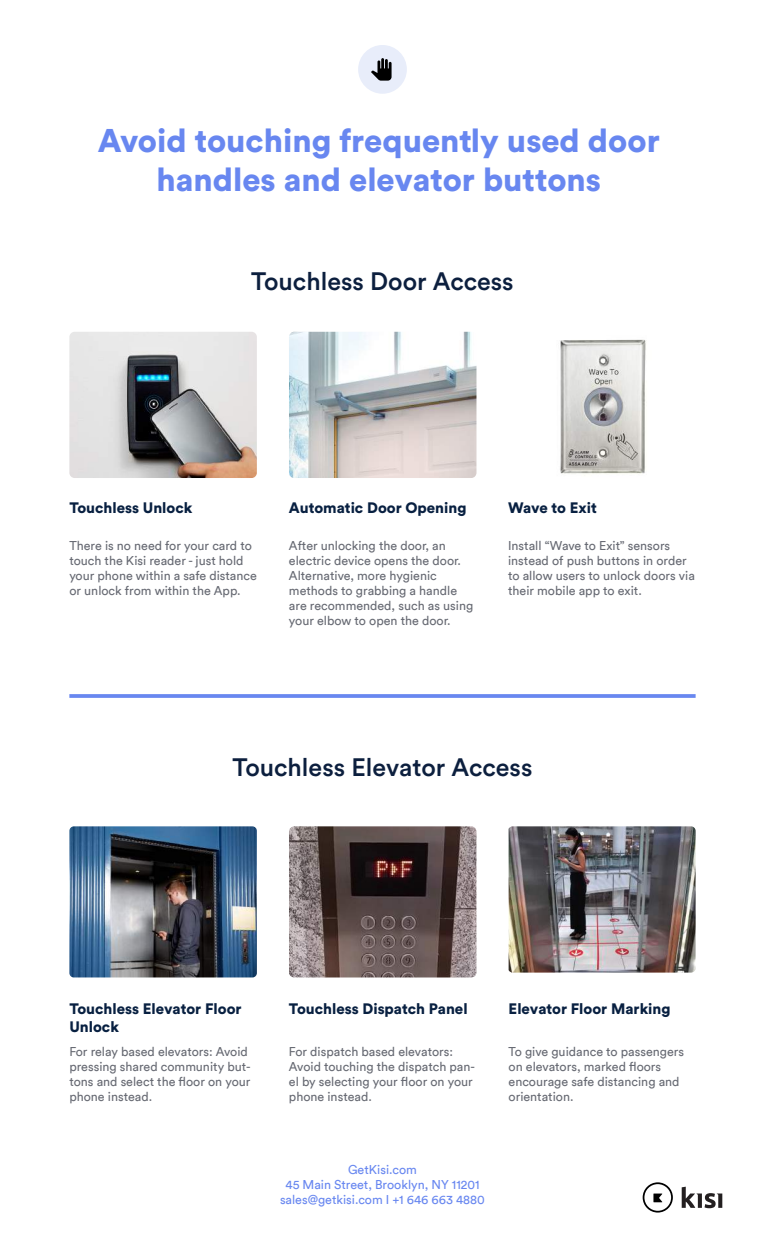
<style>
.page{position:relative;width:765px;height:1260px;background:#fff}
.page>*{position:absolute;margin:0;border:0;box-sizing:border-box;transform-origin:0 0}
.t1{font:900 32.5px/39px "Circular Std";color:#6887f0;text-align:center}
.t2{font:500 25px "Circular Std";color:#0c1f3e}
.t3{font:900 15px/18px "Circular Std";color:#082041}
.t4{font:12.5px/15px "Circular Std";color:#676a73}
.t5{font:12.5px/15px "Circular Std";color:#6887f0;text-align:center}
</style>
<div class="page">
<div style="left:358px;top:45px;width:49px;height:49px;background:#e8edfa;border-radius:50%"></div>
<svg style="left:643px;top:1182px;width:30px;height:31px"></svg>
<svg style="left:682px;top:1187px;width:40px;height:21px"></svg>
<img style="left:69px;top:332px;width:188px;height:146px">
<img style="left:69px;top:826px;width:188px;height:151px">
<img style="left:289px;top:332px;width:187px;height:146px">
<img style="left:289px;top:826px;width:187px;height:152px">
<img style="left:560px;top:339px;width:86px;height:135px">
<img style="left:509px;top:826px;width:187px;height:147px">
<svg style="left:69px;top:694px;width:627px;height:4px;background:#718ef0"></svg>
<svg style="left:371px;top:58px;width:21px;height:23px"></svg>
<h1 class="t1" style="left:98px;top:121px;width:564px">Avoid touching frequently used door handles and elevator buttons</h1>
<h2 class="t2" style="left:251px;top:266px;width:264px">Touchless Door Access</h2>
<p class="t3" style="left:69px;top:498px;width:125px">Touchless Unlock</p>
<p class="t4" style="left:69px;top:538px;width:189px">There is no need for your card to touch the Kisi reader - just hold your phone within a safe distance or unlock from within the App.</p>
<p class="t3" style="left:289px;top:498px;width:179px">Automatic Door Opening</p>
<p class="t4" style="left:289px;top:538px;width:186px">After unlocking the door, an electric device opens the door.<br>Alternative, more hygienic methods to grabbing a handle are recommended, such as using your elbow to open the door.</p>
<p class="t3" style="left:508px;top:498px;width:90px">Wave to Exit</p>
<p class="t4" style="left:508px;top:538px;width:188px">Install “Wave to Exit” sensors instead of push buttons in order to allow users to unlock doors via their mobile app to exit.</p>
<h2 class="t2" style="left:233px;top:752px;width:301px">Touchless Elevator Access</h2>
<p class="t3" style="left:69px;top:999px;width:174px">Touchless Elevator Floor<br>Unlock</p>
<p class="t4" style="left:69px;top:1044px;width:183px">For relay based elevators: Avoid pressing shared community but&shy;tons and select the floor on your phone instead.</p>
<p class="t3" style="left:289px;top:999px;width:180px">Touchless Dispatch Panel</p>
<p class="t4" style="left:289px;top:1044px;width:187px">For dispatch based elevators:<br>Avoid touching the dispatch pan&shy;el by selecting your floor on your phone instead.</p>
<p class="t3" style="left:509px;top:999px;width:164px">Elevator Floor Marking</p>
<p class="t4" style="left:509px;top:1044px;width:177px">To give guidance to passengers on elevators, marked floors encourage safe distancing and orientation.</p>
<p class="t5" style="left:280px;top:1162px;width:206px">GetKisi.com<br>45 Main Street, Brooklyn, NY 11201 sales@getkisi.com I +1 646 663 4880</p>
</div>
